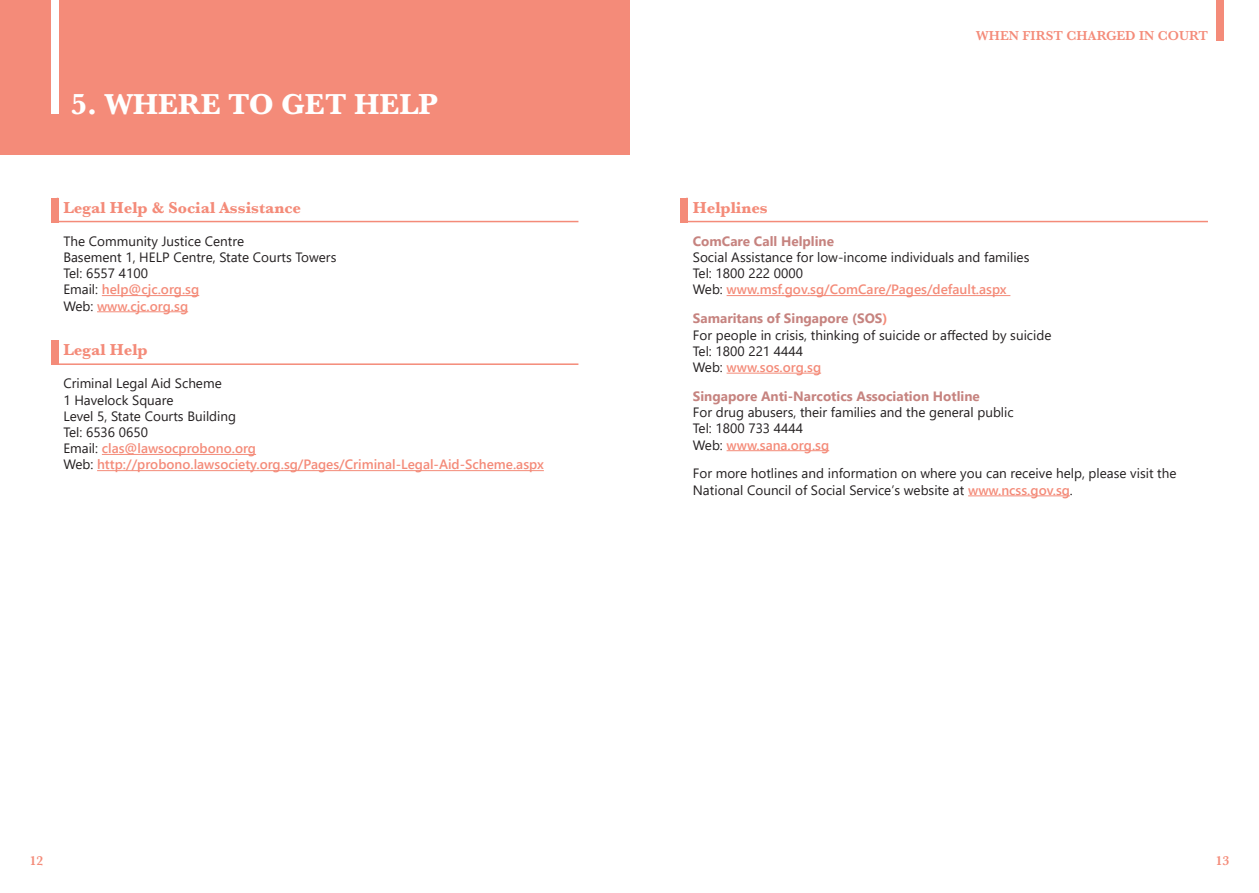
<style>
.page{position:relative;width:1259px;height:893px;background:#fff}
.page>*{position:absolute;margin:0;border:0;box-sizing:border-box;transform-origin:0 0}
.Section_Header{font:700 30px "Baskerville";color:#fff}
.Sub_Title{font:700 16.5px "Baskerville";color:#f48b79}
.Body{font:13.5px/16.2px "Segoe UI";color:#231f20}
.Body-2{font:600 13.5px/16.2px "Segoe UI";color:#f48b79}
.t1{font:600 13.5px "Baskerville";color:#f48b79}
.s1{font-weight:600;color:#f48b79}
.s2{font-weight:400;color:#231f20}
.s3{font-weight:700;color:#c6837f}
.s4{font-weight:700;color:#f48b79}
</style>
<div class="page">
<div style="left:1216px;top:0;width:7px;height:40px;background:#f48b79"></div>
<div style="left:0;top:0;width:629px;height:155px;background:#f48b79"></div>
<div style="left:51px;top:0;width:7px;height:114px;background:#fff"></div>
<hr style="left:102px;top:295px;width:97px;height:1px;background:#f48b79">
<hr style="left:97px;top:311px;width:91px;height:1px;background:#f48b79">
<div style="left:51px;top:198px;width:7px;height:24px;background:#f48b79"></div>
<svg style="left:56px;top:197px;width:523px;height:26px"></svg>
<hr style="left:726px;top:295px;width:284px;height:1px;background:#f48b79">
<hr style="left:726px;top:373px;width:95px;height:1px;background:#f48b79">
<hr style="left:726px;top:450px;width:103px;height:1px;background:#f48b79">
<hr style="left:968px;top:495px;width:102px;height:1px;background:#f48b79">
<div style="left:680px;top:198px;width:8px;height:24px;background:#f48b79"></div>
<svg style="left:685px;top:197px;width:523px;height:26px"></svg>
<hr style="left:102px;top:454px;width:154px;height:1px;background:#f48b79">
<hr style="left:97px;top:470px;width:447px;height:1px;background:#f48b79">
<div style="left:51px;top:340px;width:7px;height:25px;background:#f48b79"></div>
<svg style="left:58px;top:340px;width:521px;height:25px"></svg>
<p class="Section_Header" style="left:71px;top:83px;width:368px">5. WHERE TO GET HELP</p>
<p class="Sub_Title" style="left:63px;top:196px;width:239px">Legal Help &amp; Social Assistance</p>
<p class="Body" style="left:63px;top:232px;width:274px">The Community Justice Centre<br>Basement 1, HELP Centre, State Courts Towers<br>Tel: 6557 4100<br>Email: <span class="s1">help@cjc.org.sg<br></span>Web: <span class="s1">www.cjc.org.sg</span></p>
<p class="Sub_Title" style="left:63px;top:338px;width:86px">Legal Help</p>
<p class="Body-2" style="left:63px;top:374px;width:482px"><span class="s2">Criminal Legal Aid Scheme<br>1 Havelock Square<br>Level 5, State Courts Building<br>Tel: 6536 0650<br>Email:</span> clas@lawsocprobono.org<br><span class="s2">Web:</span> http://probono.lawsociety.org.sg/Pages/Criminal-Legal-Aid-Scheme.aspx</p>
<p class="t1" style="left:975px;top:27px;width:234px">WHEN FIRST CHARGED IN COURT</p>
<p class="Sub_Title" style="left:693px;top:196px;width:76px">Helplines</p>
<p class="Body" style="left:693px;top:232px;width:338px"><span class="s3">ComCare Call Helpline<br></span>Social Assistance for low-income individuals and families Tel: 1800 222 0000<br>Web: <span class="s1">www.msf.gov.sg/ComCare/Pages/default.aspx</span></p>
<p class="Body" style="left:693px;top:309px;width:360px"><span class="s3">Samaritans of Singapore (SOS</span><span class="s4">)<br></span>For people in crisis, thinking of suicide or affected by suicide Tel: 1800 221 4444<br>Web: <span class="s1">www.sos.org.sg</span></p>
<p class="Body" style="left:693px;top:387px;width:322px"><span class="s3">Singapore Anti-Narcotics Association Hotline<br></span>For drug abusers, their families and the general public Tel: 1800 733 4444<br>Web: <span class="s1">www.sana.org.sg</span></p>
<p class="Body" style="left:693px;top:464px;width:485px">For more hotlines and information on where you can receive help, please visit the<br>National Council of Social Service’s website at <span class="s1">www.ncss.gov.sg</span>.</p>
<p class="t1" style="left:30px;top:851px;width:15px">12</p>
<p class="t1" style="left:1215px;top:851px;width:15px">13</p>
</div>
